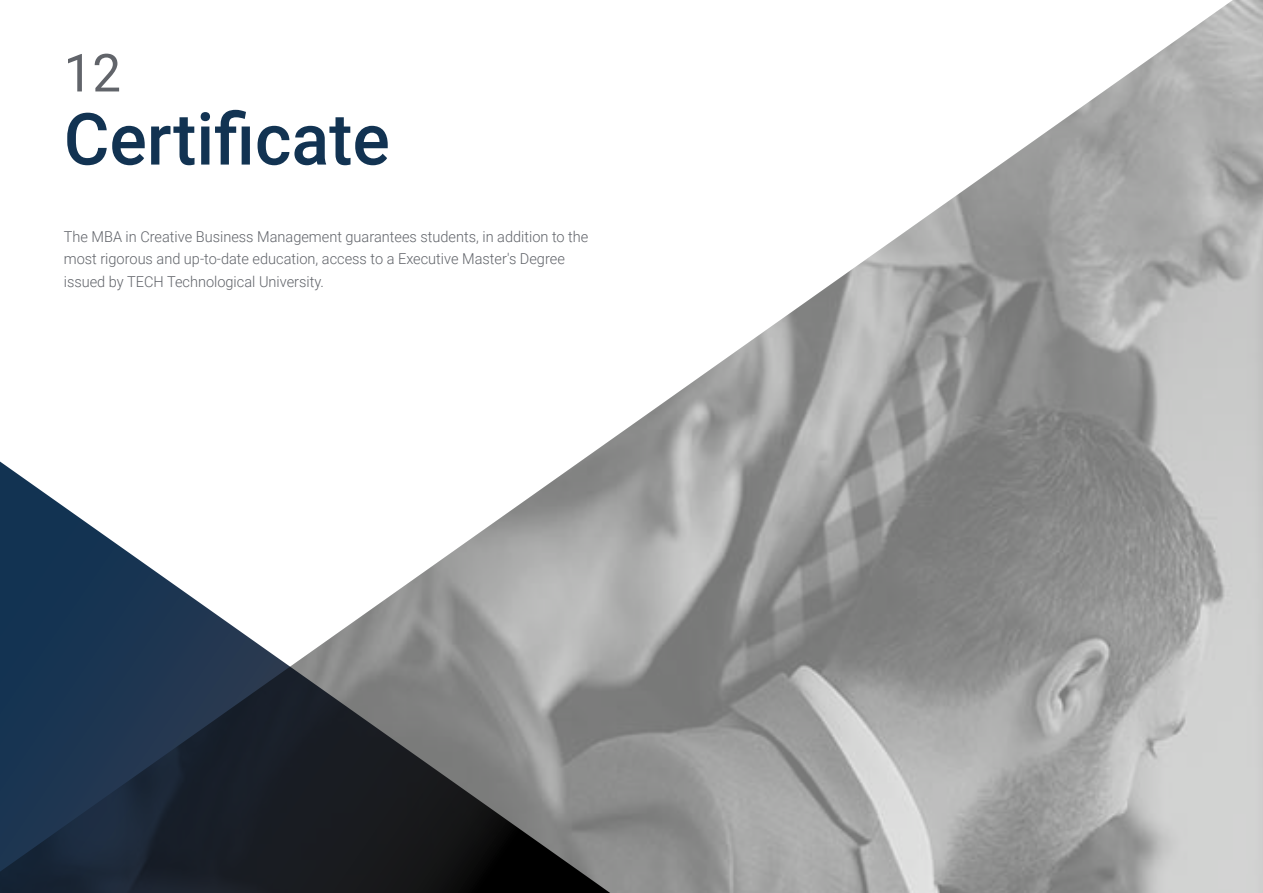
<style>
.page{position:relative;width:1263px;height:893px;background:#fff}
.page>*{position:absolute;margin:0;border:0;box-sizing:border-box;transform-origin:0 0}
.t1{font:500 72px "Roboto";color:#123352}
.t2{font:52.5px "Roboto";color:#61646a}
.t3{font:300 15px/22.5px "Roboto";color:#61646a}
</style>
<div class="page">
<img style="left:602px;top:0;width:661px;height:893px">
<svg style="left:0;top:446px;width:640px;height:447px"></svg>
<h2 class="t2" style="left:64px;top:36px;width:59px">12</h2>
<h1 class="t1" style="left:64px;top:89px;width:328px">Certificate</h1>
<p class="t3" style="left:64px;top:225px;width:526px">The MBA in Creative Business Management guarantees students, in addition to the most rigorous and up-to-date education, access to a Executive Master's Degree issued by TECH Technological University.</p>
</div>
